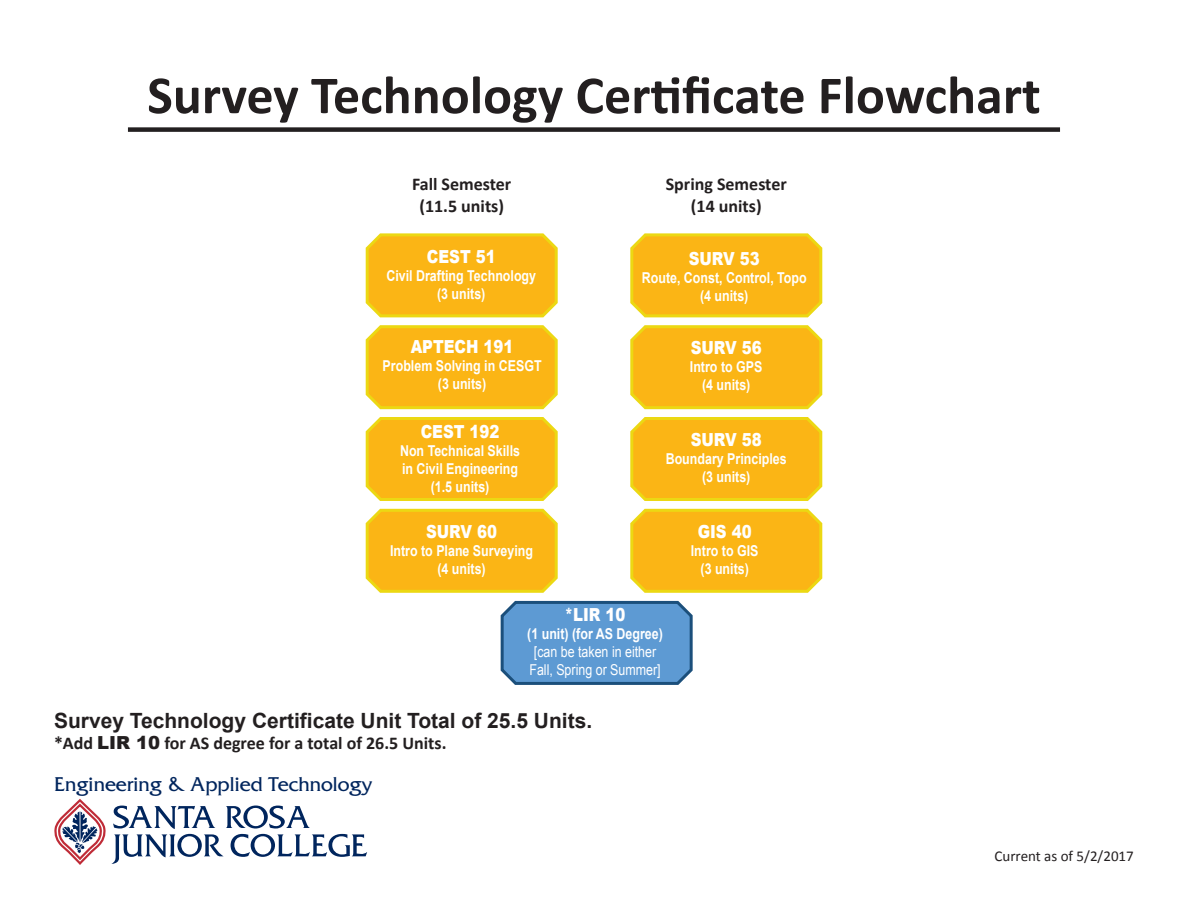
<style>
.page{position:relative;width:1188px;height:918px;background:#fff}
.page>*{position:absolute;margin:0;border:0;box-sizing:border-box;transform-origin:0 0}
.t1{font:700 54px "Calibri";color:#231f20}
.t2{font:700 21px "Arial";color:#231f20}
.t3{font:21px "Friz Quadrata";color:#00255d}
.t4{font:700 18px/21.6px "Calibri";color:#231f20;text-align:center}
.t5{font:900 18px "Arial";color:#fff;scale:.83 1}
.t6{font:700 15px/18px "Arial";color:#fff;text-align:center;scale:.83 1}
.t7{font:15px/18px "Arial";color:#fff;scale:.83 1}
.t8{font:15px "Calibri";color:#231f20}
.s1{font-family:"Arial";font-weight:900}
</style>
<div class="page">
<svg style="left:365px;top:233px;width:193px;height:360px;background:#fabf2b"></svg>
<div style="left:502px;top:602px;width:189px;height:81px;background:#5d9ad3;border-radius:14px"></div>
<div style="left:501px;top:601px;width:192px;height:84px;border:3px solid #1b4f7b;border-radius:14px"></div>
<div style="left:128px;top:127px;width:932px;height:5px;background:#231f20"></div>
<svg style="left:54px;top:800px;width:313px;height:65px"></svg>
<svg style="left:630px;top:233px;width:193px;height:360px;background:#fabf2b"></svg>
<h1 class="t1" style="left:147px;top:61px;width:895px">Survey Technology Certificate Flowchart</h1>
<p class="t4" style="left:412px;top:173px;width:101px">Fall Semester (11.5 units)</p>
<p class="t4" style="left:666px;top:173px;width:122px">Spring Semester (14 units)</p>
<p class="t5" style="left:427px;top:244px;width:84px">CEST 51</p>
<p class="t6" style="left:386px;top:268px;width:182px">Civil Drafting Technology (3 units)</p>
<p class="t5" style="left:411px;top:334px;width:125px">APTECH 191</p>
<p class="t6" style="left:383px;top:357px;width:193px">Problem Solving in CESGT (3 units)</p>
<p class="t5" style="left:421px;top:418px;width:96px">CEST 192</p>
<p class="t6" style="left:400px;top:442px;width:146px">Non Technical Skills in Civil Engineering (1.5 units)</p>
<p class="t5" style="left:426px;top:518px;width:87px">SURV 60</p>
<p class="t6" style="left:390px;top:542px;width:174px">Intro to Plane Surveying (4 units)</p>
<p class="t5" style="left:689px;top:246px;width:87px">SURV 53</p>
<p class="t6" style="left:642px;top:270px;width:200px">Route, Const, Control, Topo (4 units)</p>
<p class="t5" style="left:691px;top:335px;width:87px">SURV 56</p>
<p class="t6" style="left:690px;top:358px;width:89px">Intro to GPS (4 units)</p>
<p class="t5" style="left:691px;top:427px;width:87px">SURV 58</p>
<p class="t6" style="left:666px;top:450px;width:147px">Boundary Principles (3 units)</p>
<p class="t5" style="left:698px;top:518px;width:66px">GIS 40</p>
<p class="t6" style="left:691px;top:542px;width:83px">Intro to GIS (3 units)</p>
<p class="t5" style="left:565px;top:602px;width:74px">*LIR 10</p>
<p class="t6" style="left:527px;top:626px;width:165px">(1 unit) (for AS Degree)</p>
<p class="t7" style="left:529px;top:643px;width:160px">[can be taken in either<br>Fall, Spring or Summer]</p>
<h2 class="t2" style="left:54px;top:706px;width:540px">Survey Technology Certificate Unit Total of 25.5 Units.</h2>
<p class="t4" style="left:54px;top:733px;width:394px">*Add <span class="s1">LIR 10</span> for AS degree for a total of 26.5 Units.</p>
<h2 class="t3" style="left:54px;top:772px;width:320px">Engineering &amp; Applied Technology</h2>
<p class="t8" style="left:995px;top:846px;width:141px">Current as of 5/2/2017</p>
</div>
